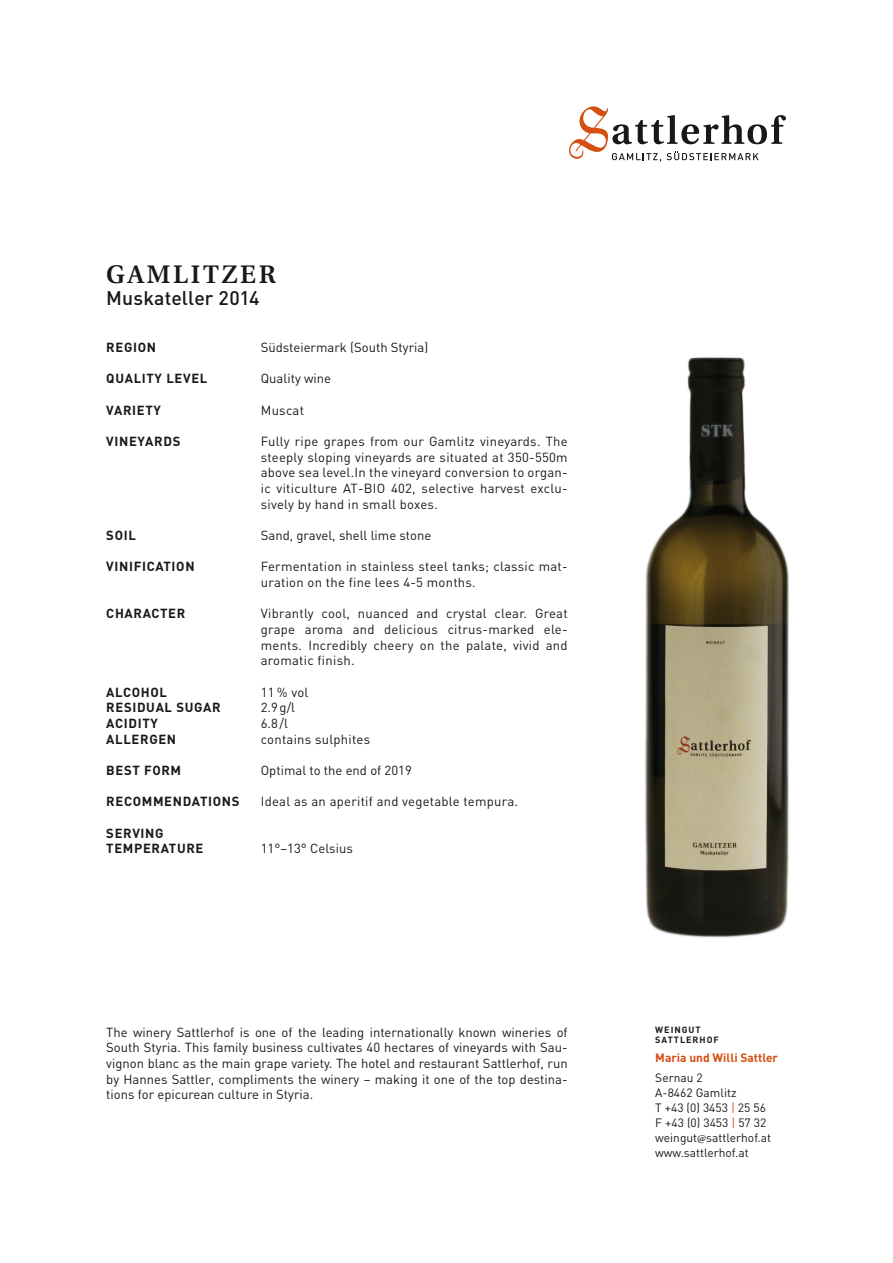
<style>
.page{position:relative;width:893px;height:1263px;background:#fff}
.page>*{position:absolute;margin:0;border:0;box-sizing:border-box;transform-origin:0 0}
.t1{font:600 25.5px "Utopia";letter-spacing:.11em;color:#1a171c}
.t2{font:500 19.5px "DIN";letter-spacing:.005em;color:#1a171c}
.t3{font:13.05px/15.6px "DIN";letter-spacing:.02em;color:#1a171c;text-align:justify}
.t4{font:700 13.05px "DIN";letter-spacing:.05em;color:#1a171c}
.t5{font:13.05px "DIN";color:#1a171c}
.t6{font:12px "DIN";color:#1a171c}
.t7{font:700 12px "DIN";color:#d54e12}
.t8{font:700 9px "DIN";letter-spacing:.11em;color:#1a171c}
.s1{color:#d54e12}
.s2{font-family:"Minion Pro"}
</style>
<div class="page">
<svg style="left:569px;top:106px;width:217px;height:56px"></svg>
<img style="left:645px;top:357px;width:144px;height:581px">
<p class="t1" style="left:106px;top:259px;width:171px">GAMLITZER</p>
<p class="t2" style="left:106px;top:286px;width:155px">Muskateller 2014</p>
<p class="t4" style="left:106px;top:339px;width:51px">REGION</p>
<p class="t5" style="left:261px;top:339px;width:169px">Südsteiermark (South Styria)</p>
<p class="t4" style="left:106px;top:370px;width:103px">QUALITY LEVEL</p>
<p class="t5" style="left:261px;top:370px;width:72px">Quality wine</p>
<p class="t4" style="left:106px;top:401px;width:56px">VARIETY</p>
<p class="t3" style="left:261px;top:402px;width:45px">Muscat</p>
<p class="t4" style="left:106px;top:433px;width:76px">VINEYARDS</p>
<p class="t3" style="left:261px;top:433px;width:308px">Fully ripe grapes from our Gamlitz vineyards. The steeply sloping vineyards are situated at 350-550m above sea level.In the vineyard conversion to organ&shy;ic viticulture AT-BIO 402, selective harvest exclu&shy;sively by hand in small boxes.</p>
<p class="t4" style="left:106px;top:527px;width:31px">SOIL</p>
<p class="t5" style="left:261px;top:527px;width:172px">Sand, gravel, shell lime stone</p>
<p class="t4" style="left:106px;top:558px;width:90px">VINIFICATION</p>
<p class="t3" style="left:261px;top:559px;width:308px">Fermentation in stainless steel tanks; classic mat&shy;uration on the fine lees 4-5 months.</p>
<p class="t4" style="left:106px;top:605px;width:81px">CHARACTER</p>
<p class="t3" style="left:261px;top:605px;width:308px">Vibrantly cool, nuanced and crystal clear. Great grape aroma and delicious citrus-marked ele&shy;ments. Incredibly cheery on the palate, vivid and aromatic finish.</p>
<p class="t4" style="left:106px;top:683px;width:62px">ALCOHOL</p>
<p class="t3" style="left:261px;top:684px;width:49px">11 % vol</p>
<p class="t4" style="left:106px;top:699px;width:116px">RESIDUAL SUGAR</p>
<p class="t3" style="left:261px;top:699px;width:36px">2.9g/l</p>
<p class="t4" style="left:106px;top:715px;width:53px">ACIDITY</p>
<p class="t3" style="left:261px;top:715px;width:29px">6.8/l</p>
<p class="t4" style="left:106px;top:730px;width:71px">ALLERGEN</p>
<p class="t3" style="left:261px;top:731px;width:111px">contains sulphites</p>
<p class="t4" style="left:106px;top:762px;width:76px">BEST FORM</p>
<p class="t5" style="left:261px;top:762px;width:153px">Optimal to the end of 2019</p>
<p class="t4" style="left:106px;top:793px;width:135px">RECOMMENDATIONS</p>
<p class="t3" style="left:261px;top:793px;width:259px">Ideal as an aperitif and vegetable tempura.</p>
<p class="t4" style="left:106px;top:824px;width:59px">SERVING</p>
<p class="t4" style="left:106px;top:840px;width:99px">TEMPERATURE</p>
<p class="t5" style="left:261px;top:840px;width:94px">11°–13° Celsius</p>
<p class="t3" style="left:106px;top:1024px;width:463px">The winery Sattlerhof is one of the leading internationally known wineries of South Styria. This family business cultivates 40 hectares of vineyards with Sau&shy;vignon blanc as the main grape variety. The hotel and restaurant Sattlerhof, run by Hannes Sattler, compliments the winery – making it one of the top destina&shy;tions for epicurean culture in Styria.</p>
<p class="t8" style="left:655px;top:1024px;width:47px">WEINGUT</p>
<p class="t8" style="left:655px;top:1033px;width:65px">SATTLERHOF</p>
<p class="t7" style="left:655px;top:1050px;width:124px">Maria und Willi Sattler</p>
<p class="t6" style="left:655px;top:1070px;width:49px">Sernau 2</p>
<p class="t6" style="left:655px;top:1085px;width:83px">A-8462 Gamlitz</p>
<p class="t6" style="left:655px;top:1100px;width:112px">T +43 (0) 3453 <span class="s1">|</span> 25 56</p>
<p class="t6" style="left:655px;top:1115px;width:113px">F +43 (0) 3453 <span class="s1">|</span> 57 32</p>
<p class="t6" style="left:655px;top:1130px;width:117px">weingut<span class="s2">@</span>sattlerhof.at</p>
<p class="t6" style="left:655px;top:1145px;width:95px">www.sattlerhof.at</p>
</div>
